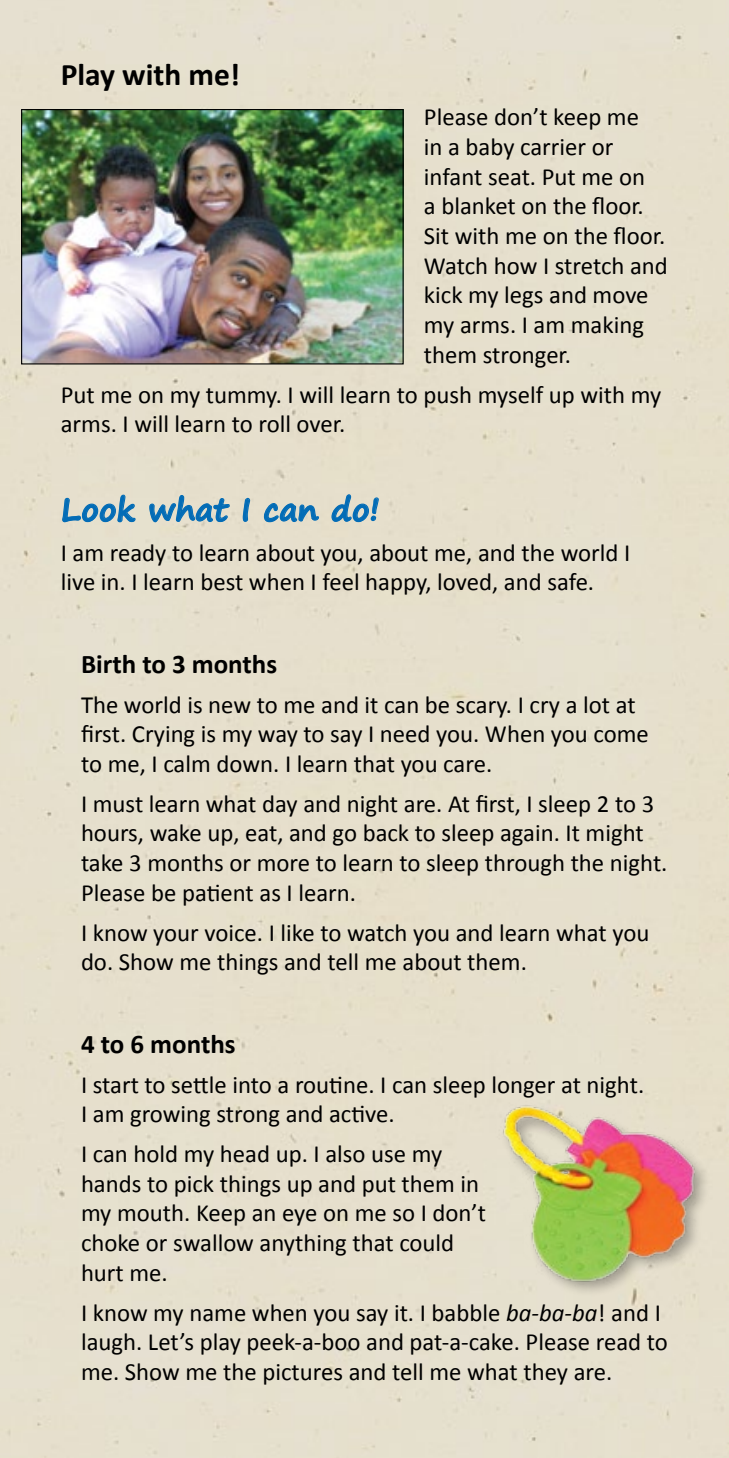
<style>
.page{position:relative;width:729px;height:1458px;background:#e6dfcd}
.page>*{position:absolute;margin:0;border:0;box-sizing:border-box;transform-origin:0 0}
.t1{font:700 31.5px "Segoe Print";color:#036cb6}
.t2{font:700 31.5px "Calibri";color:#000}
.t3{font:700 27px "Calibri";color:#000}
.t4{font:24.75px/29.7px "Calibri";color:#000}
.s1{font-style:italic}
</style>
<div class="page">
<svg style="left:62px;top:494px;width:74px;height:29px"></svg>
<svg style="left:148px;top:494px;width:82px;height:29px"></svg>
<svg style="left:242px;top:497px;width:9px;height:26px"></svg>
<svg style="left:263px;top:502px;width:57px;height:22px"></svg>
<svg style="left:331px;top:493px;width:48px;height:30px"></svg>
<div style="left:500px;top:1104px;width:211px;height:194px;background:#e6dfcc"></div>
<img style="left:496px;top:1100px;width:209px;height:190px">
<img style="left:23px;top:111px;width:379px;height:251px">
<div style="left:21px;top:109px;width:383px;height:255px;border:1px solid #000"></div>
<p class="t2" style="left:61px;top:55px;width:181px">Play with me!</p>
<p class="t4" style="left:424px;top:102px;width:245px">Please don’t keep me<br>in a baby carrier or infant seat. Put me on<br>a blanket on the floor.<br>Sit with me on the floor.<br>Watch how I stretch and kick my legs and move my arms. I am making them stronger.</p>
<p class="t4" style="left:61px;top:380px;width:602px">Put me on my tummy. I will learn to push myself up with my arms. I will learn to roll over.</p>
<p class="t1" style="left:61px;top:481px;width:321px">Look what I can do!</p>
<p class="t4" style="left:61px;top:538px;width:571px">I am ready to learn about you, about me, and the world I live in. I learn best when I feel happy, loved, and safe.</p>
<p class="t3" style="left:81px;top:647px;width:198px">Birth to 3 months</p>
<p class="t4" style="left:81px;top:690px;width:569px">The world is new to me and it can be scary. I cry a lot at first. Crying is my way to say I need you. When you come to me, I calm down. I learn that you care.</p>
<p class="t4" style="left:81px;top:789px;width:588px">I must learn what day and night are. At first, I sleep 2 to 3 hours, wake up, eat, and go back to sleep again. It might take 3 months or more to learn to sleep through the night.<br>Please be patient as I learn.</p>
<p class="t4" style="left:81px;top:918px;width:570px">I know your voice. I like to watch you and learn what you do. Show me things and tell me about them.</p>
<p class="t3" style="left:81px;top:1027px;width:156px">4 to 6 months</p>
<p class="t4" style="left:81px;top:1070px;width:565px">I start to settle into a routine. I can sleep longer at night.<br>I am growing strong and active.</p>
<p class="t4" style="left:81px;top:1139px;width:407px">I can hold my head up. I also use my hands to pick things up and put them in my mouth. Keep an eye on me so I don’t choke or swallow anything that could hurt me.</p>
<p class="t4" style="left:81px;top:1298px;width:588px">I know my name when you say it. I babble <span class="s1">ba-ba-ba</span>! and I laugh. Let’s play peek-a-boo and pat-a-cake. Please read to me. Show me the pictures and tell me what they are.</p>
</div>
